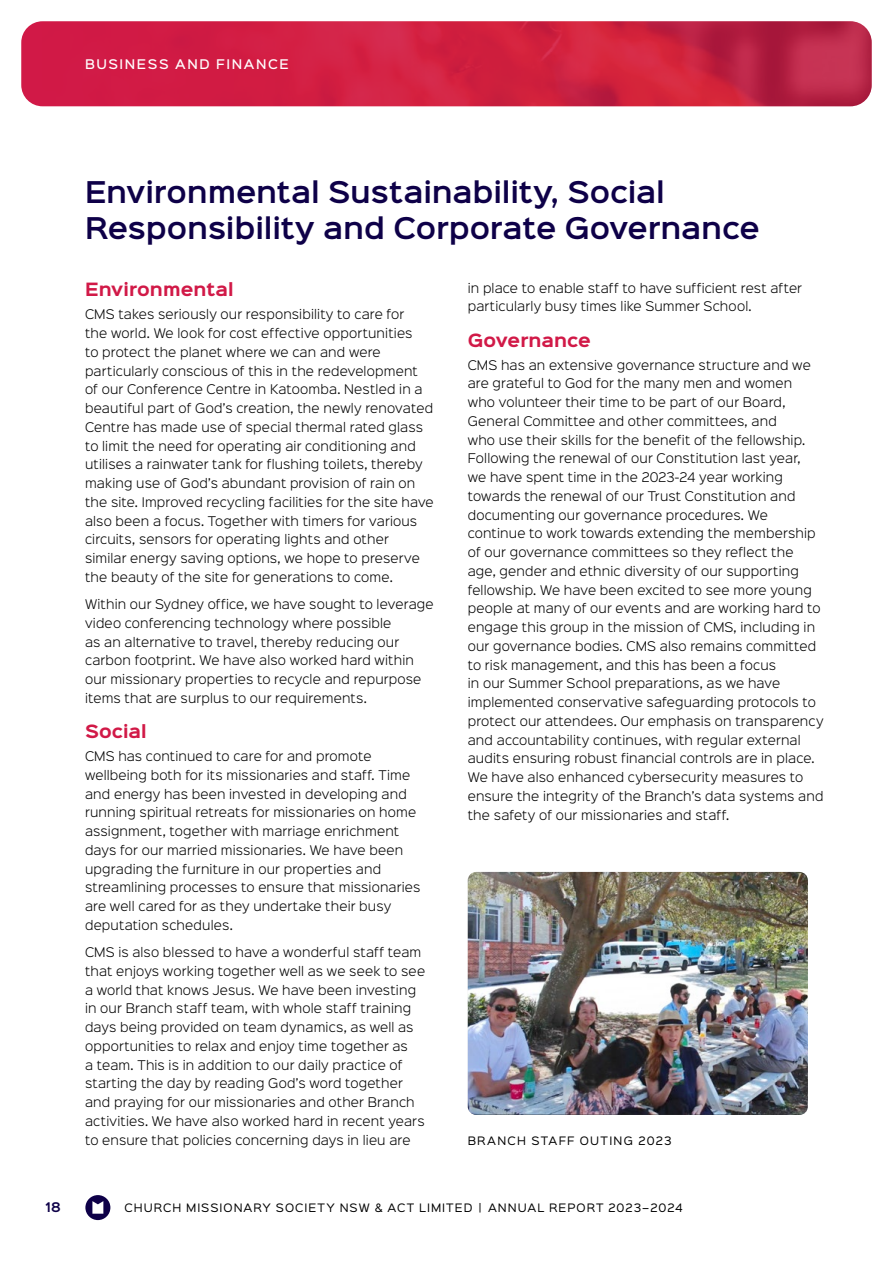
<style>
.page{position:relative;width:893px;height:1263px;background:#fff}
.page>*{position:absolute;margin:0;border:0;box-sizing:border-box;transform-origin:0 0}
.t1{font:600 27px/36px "Sinkin Sans 600";letter-spacing:-.005em;color:#0e0048}
.t2{font:700 16.5px "Sinkin Sans 700";letter-spacing:.005em;color:#d11947}
.t3{font:300 12px/18.8px "Sinkin Sans 300";letter-spacing:.015em;color:#000}
.t4{font:500 12px "Sinkin Sans 500";letter-spacing:.135em;color:#fff}
.t5{font:600 12px "Sinkin Sans 600";color:#0e0048}
.t6{font:10.5px "Sinkin Sans 400";letter-spacing:.1em;color:#000}
.t7{font:10.5px "Sinkin Sans 400";letter-spacing:.12em;color:#000}
</style>
<div class="page">
<img style="left:21px;top:21px;width:851px;height:85px">
<img style="left:468px;top:872px;width:340px;height:243px">
<svg style="left:85px;top:1195px;width:25px;height:25px"></svg>
<p class="t4" style="left:85px;top:53px;width:205px">BUSINESS AND FINANCE</p>
<h1 class="t1" style="left:85px;top:172px;width:676px">Environmental Sustainability, Social<br>Responsibility and Corporate Governance</h1>
<h2 class="t2" style="left:85px;top:281px;width:150px">Environmental</h2>
<p class="t3" style="left:85px;top:304px;width:350px">CMS takes seriously our responsibility to care for<br>the world. We look for cost effective opportunities<br>to protect the planet where we can and were particularly conscious of this in the redevelopment of our Conference Centre in Katoomba. Nestled in a beautiful part of God’s creation, the newly renovated Centre has made use of special thermal rated glass to limit the need for operating air conditioning and utilises a rainwater tank for flushing toilets, thereby making use of God’s abundant provision of rain on the site. Improved recycling facilities for the site have also been a focus. Together with timers for various circuits, sensors for operating lights and other<br>similar energy saving options, we hope to preserve the beauty of the site for generations to come.</p>
<p class="t3" style="left:85px;top:594px;width:350px">Within our Sydney office, we have sought to leverage video conferencing technology where possible<br>as an alternative to travel, thereby reducing our carbon footprint. We have also worked hard within our missionary properties to recycle and repurpose items that are surplus to our requirements.</p>
<h2 class="t2" style="left:85px;top:723px;width:63px">Social</h2>
<p class="t3" style="left:85px;top:746px;width:337px">CMS has continued to care for and promote wellbeing both for its missionaries and staff. Time and energy has been invested in developing and running spiritual retreats for missionaries on home assignment, together with marriage enrichment days for our married missionaries. We have been upgrading the furniture in our properties and streamlining processes to ensure that missionaries are well cared for as they undertake their busy deputation schedules.</p>
<p class="t3" style="left:85px;top:942px;width:342px">CMS is also blessed to have a wonderful staff team that enjoys working together well as we seek to see a world that knows Jesus. We have been investing in our Branch staff team, with whole staff training days being provided on team dynamics, as well as opportunities to relax and enjoy time together as<br>a team. This is in addition to our daily practice of starting the day by reading God’s word together and praying for our missionaries and other Branch activities. We have also worked hard in recent years to ensure that policies concerning days in lieu are</p>
<p class="t3" style="left:468px;top:278px;width:336px">in place to enable staff to have sufficient rest after particularly busy times like Summer School.</p>
<h2 class="t2" style="left:468px;top:331px;width:124px">Governance</h2>
<p class="t3" style="left:468px;top:355px;width:357px">CMS has an extensive governance structure and we are grateful to God for the many men and women<br>who volunteer their time to be part of our Board, General Committee and other committees, and<br>who use their skills for the benefit of the fellowship.<br>Following the renewal of our Constitution last year,<br>we have spent time in the 2023-24 year working towards the renewal of our Trust Constitution and documenting our governance procedures. We continue to work towards extending the membership of our governance committees so they reflect the age, gender and ethnic diversity of our supporting fellowship. We have been excited to see more young people at many of our events and are working hard to engage this group in the mission of CMS, including in our governance bodies. CMS also remains committed to risk management, and this has been a focus<br>in our Summer School preparations, as we have implemented conservative safeguarding protocols to protect our attendees. Our emphasis on transparency and accountability continues, with regular external audits ensuring robust financial controls are in place.<br>We have also enhanced cybersecurity measures to ensure the integrity of the Branch’s data systems and the safety of our missionaries and staff.</p>
<p class="t7" style="left:468px;top:1131px;width:205px">BRANCH STAFF OUTING 2023</p>
<p class="t5" style="left:46px;top:1197px;width:17px">18</p>
<p class="t6" style="left:125px;top:1199px;width:560px">CHURCH MISSIONARY SOCIETY NSW &amp; ACT LIMITED | ANNUAL REPORT 2023–2024</p>
</div>
